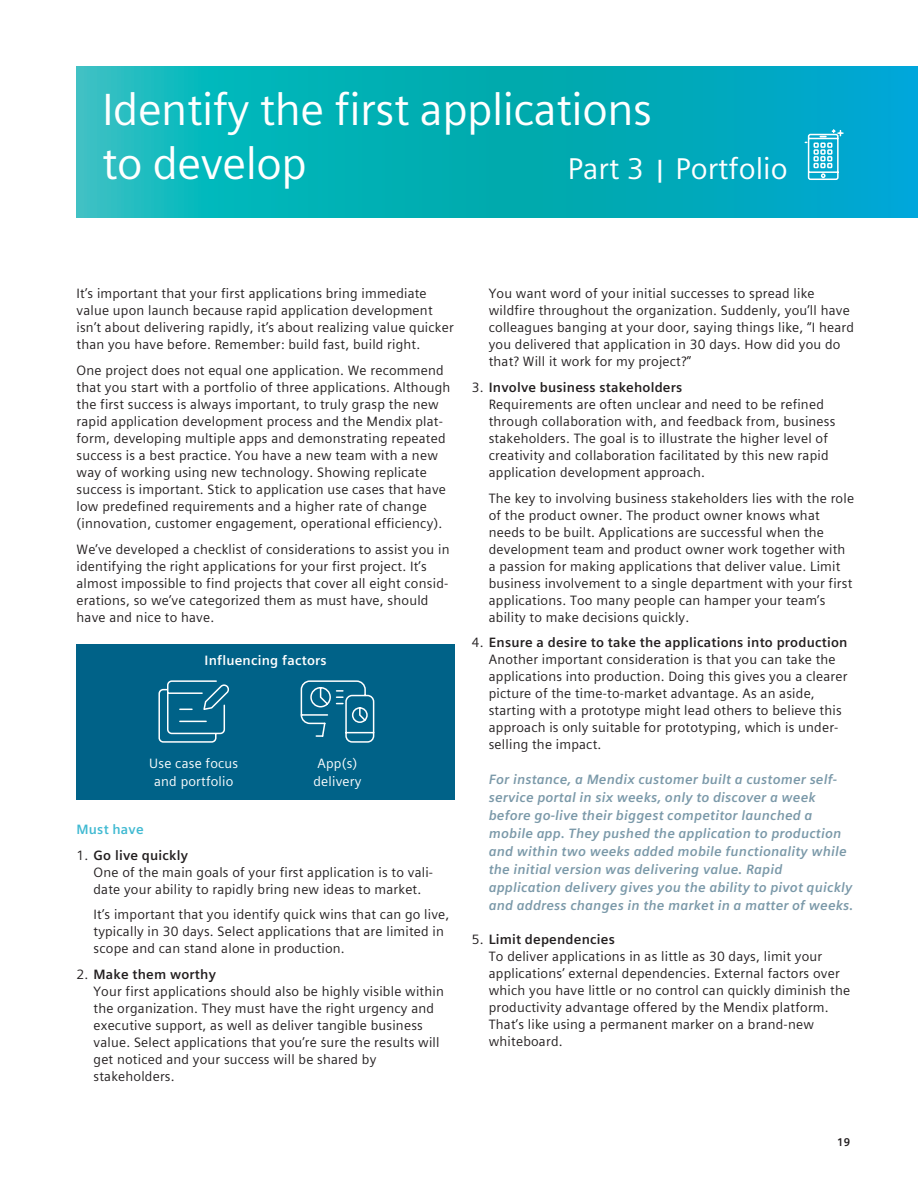
<style>
.page{position:relative;width:918px;height:1188px;background:#fff}
.page>*{position:absolute;margin:0;border:0;box-sizing:border-box;transform-origin:0 0}
.t1{font:45px/54px "Siemens Sans Global";letter-spacing:-.01em;color:#fff}
.t2{font:30px "Siemens Sans Global";color:#fff}
.t3{font:13.5px/17px "Siemens Sans Global";letter-spacing:.015em;color:#231f20}
.t4{font:italic 700 13.5px/18px "Siemens Sans Global";letter-spacing:.01em;color:#7b99a9}
.t5{font:13.5px/17.5px "Siemens Sans Global";letter-spacing:.015em;color:#fff;text-align:center}
.t6{font:700 13.5px "Siemens Sans Global";letter-spacing:.015em;color:#fff}
.t7{font:700 13.5px "Siemens Sans Global";letter-spacing:.015em;color:#41bad2}
.t8{font:700 11.25px "Siemens Sans Global";color:#231f20}
.s1{font-weight:700}
</style>
<div class="page">
<svg style="left:77px;top:67px;width:841px;height:150px;background:#05aebb"></svg>
<div style="left:77px;top:645px;width:378px;height:155px;background:#006288"></div>
<svg style="left:158px;top:680px;width:71px;height:63px"></svg>
<svg style="left:300px;top:680px;width:75px;height:63px"></svg>
<svg style="left:804px;top:128px;width:40px;height:53px;background:#49c0da"></svg>
<h1 class="t1" style="left:102px;top:83px;width:551px">Identify the first applications to develop</h1>
<h2 class="t2" style="left:568px;top:146px;width:221px">Part 3 ⃒ Portfolio</h2>
<p class="t3" style="left:77px;top:285px;width:379px">It’s important that your first applications bring immediate value upon launch because rapid application development isn’t about delivering rapidly, it’s about realizing value quicker than you have before. Remember: build fast, build right.</p>
<p class="t3" style="left:77px;top:362px;width:375px">One project does not equal one application. We recommend that you start with a portfolio of three applications. Although the first success is always important, to truly grasp the new rapid application development process and the Mendix plat&shy;form, developing multiple apps and demonstrating repeated success is a best practice. You have a new team with a new way of working using new technology. Showing replicate success is important. Stick to application use cases that have low predefined requirements and a higher rate of change (innovation, customer engagement, operational efficiency).</p>
<p class="t3" style="left:77px;top:540px;width:375px">We’ve developed a checklist of considerations to assist you in identifying the right applications for your first project. It’s almost impossible to find projects that cover all eight consid&shy;erations, so we’ve categorized them as must have, should have and nice to have.</p>
<p class="t6" style="left:205px;top:650px;width:124px">Influencing factors</p>
<p class="t5" style="left:149px;top:755px;width:90px">Use case focus and portfolio</p>
<p class="t5" style="left:314px;top:755px;width:49px;text-align:left">App(s) delivery</p>
<p class="t7" style="left:77px;top:819px;width:69px">Must have</p>
<p class="t3" style="left:94px;top:847px;width:341px;text-indent:-17px">1. <span class="s1">Go live quickly<br></span>One of the main goals of your first application is to vali&shy;date your ability to rapidly bring new ideas to market.</p>
<p class="t3" style="left:94px;top:906px;width:357px">It’s important that you identify quick wins that can go live, typically in 30 days. Select applications that are limited in scope and can stand alone in production.</p>
<p class="t3" style="left:94px;top:966px;width:352px;text-indent:-17px">2. <span class="s1">Make them worthy<br></span>Your first applications should also be highly visible within the organization. They must have the right urgency and executive support, as well as deliver tangible business value. Select applications that you’re sure the results will get noticed and your success will be shared by stakeholders.</p>
<p class="t3" style="left:489px;top:285px;width:367px">You want word of your initial successes to spread like wildfire throughout the organization. Suddenly, you’ll have colleagues banging at your door, saying things like, “I heard you delivered that application in 30 days. How did you do that? Will it work for my project?”</p>
<p class="t3" style="left:489px;top:379px;width:348px;text-indent:-17px">3. <span class="s1">Involve business stakeholders<br></span>Requirements are often unclear and need to be refined through collaboration with, and feedback from, business stakeholders. The goal is to illustrate the higher level of creativity and collaboration facilitated by this new rapid application development approach.</p>
<p class="t3" style="left:489px;top:489px;width:367px">The key to involving business stakeholders lies with the role of the product owner. The product owner knows what needs to be built. Applications are successful when the development team and product owner work together with a passion for making applications that deliver value. Limit business involvement to a single department with your first applications. Too many people can hamper your team’s ability to make decisions quickly.</p>
<p class="t3" style="left:489px;top:634px;width:360px;text-indent:-17px">4. <span class="s1">Ensure a desire to take the applications into production </span>Another important consideration is that you can take the applications into production. Doing this gives you a clearer picture of the time-to-market advantage. As an aside, starting with a prototype might lead others to believe this approach is only suitable for prototyping, which is under&shy;selling the impact.</p>
<p class="t4" style="left:489px;top:770px;width:366px">For instance, a Mendix customer built a customer self&shy;service portal in six weeks, only to discover a week before go-live their biggest competitor launched a mobile app. They pushed the application to production and within two weeks added mobile functionality while the initial version was delivering value. Rapid application delivery gives you the ability to pivot quickly and address changes in the market in a matter of weeks.</p>
<p class="t3" style="left:489px;top:931px;width:363px;text-indent:-17px">5. <span class="s1">Limit dependencies<br></span>To deliver applications in as little as 30 days, limit your applications’ external dependencies. External factors over which you have little or no control can quickly diminish the productivity advantage offered by the Mendix platform.<br>That’s like using a permanent marker on a brand-new whiteboard.</p>
<p class="t8" style="left:837px;top:1134px;width:15px">19</p>
</div>
